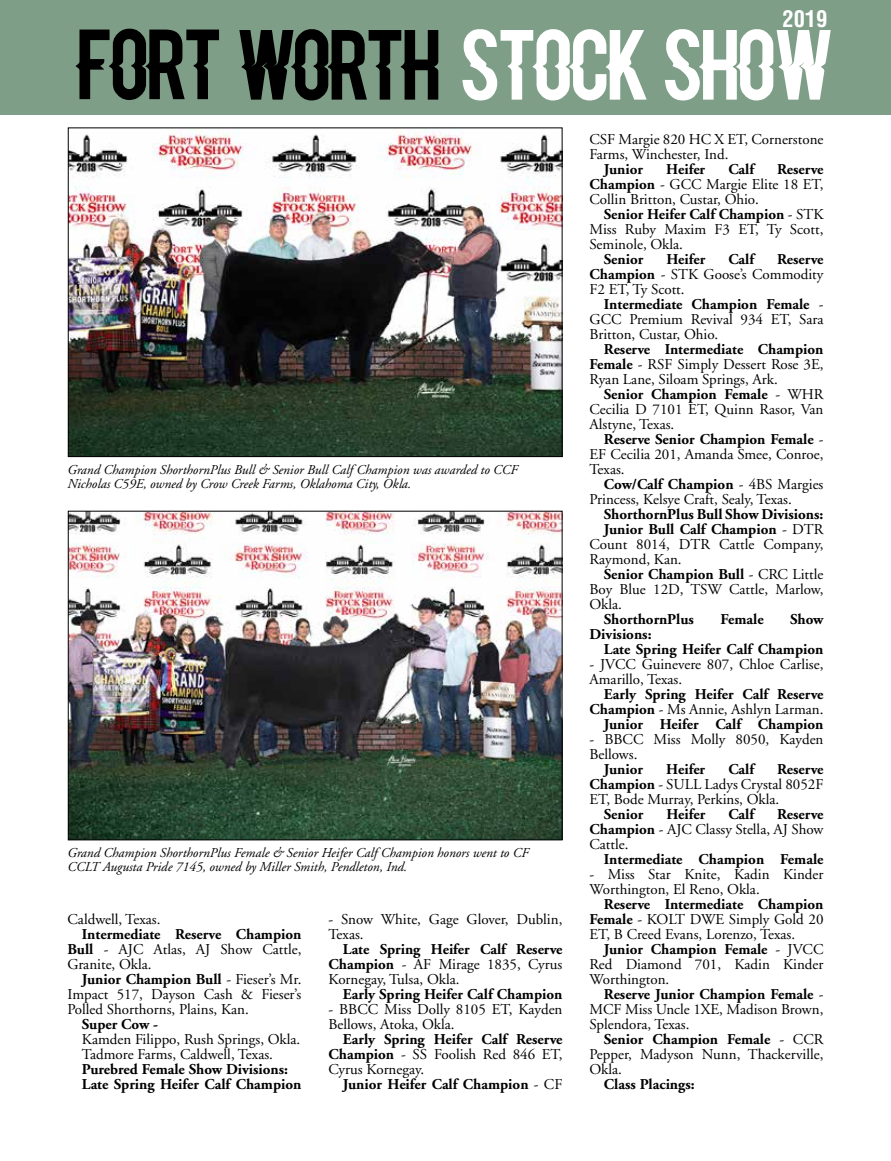
<style>
.page{position:relative;width:891px;height:1161px;background:#fff}
.page>*{position:absolute;margin:0;border:0;box-sizing:border-box;transform-origin:0 0}
.t1{font:67.5px "Blacklisted";color:#000}
.t2{font:700 condensed 22.5px "Helvetica";color:#fff}
.t3{font:15px/15px "Adobe Garamond";color:#000;text-align:justify}
.t4{font:700 15px/15px "Adobe Garamond";color:#000}
.t5{font:italic 13.5px/13.5px "Adobe Garamond";color:#000}
.s1{color:#fff}
.s2{font-weight:700}
.s3{font-weight:400}
</style>
<div class="page">
<div style="left:0;top:0;width:891px;height:115px;background:#7e9e88"></div>
<img style="left:70px;top:130px;width:490px;height:325px">
<div style="left:68px;top:128px;width:494px;height:329px;border:1px solid #000"></div>
<img style="left:70px;top:513px;width:490px;height:325px">
<div style="left:68px;top:511px;width:494px;height:329px;border:1px solid #000"></div>
<h2 class="t2" style="left:782px;top:5px;width:46px">2019</h2>
<h1 class="t1" style="left:80px;top:28px;width:754px">FORT WORTH <span class="s1">STOCK SHOW</span></h1>
<p class="t5" style="left:68px;top:464px;width:452px">Grand Champion ShorthornPlus Bull &amp; Senior Bull Calf Champion was awarded to CCF<br>Nicholas C59E, owned by Crow Creek Farms, Oklahoma City, Okla.</p>
<p class="t5" style="left:68px;top:847px;width:463px">Grand Champion ShorthornPlus Female &amp; Senior Heifer Calf Champion honors went to CF<br>CCLT Augusta Pride 7145, owned by Miller Smith, Pendleton, Ind.</p>
<p class="t3" style="left:68px;top:913px;width:95px">Caldwell, Texas.</p>
<p class="t3" style="left:68px;top:928px;width:236px;text-indent:14px"><span class="s2">Intermediate Reserve Champion Bull</span> - AJC Atlas, AJ Show Cattle, Granite, Okla.</p>
<p class="t3" style="left:68px;top:973px;width:235px;text-indent:14px"><span class="s2">Junior Champion Bull</span> - Fieser’s Mr.<br>Impact 517, Dayson Cash &amp; Fieser’s Polled Shorthorns, Plains, Kan.</p>
<p class="t4" style="left:82px;top:1018px;width:78px">Super Cow -</p>
<p class="t3" style="left:82px;top:1033px;width:220px">Kamden Filippo, Rush Springs, Okla.<br>Tadmore Farms, Caldwell, Texas.</p>
<p class="t4" style="left:82px;top:1063px;width:221px">Purebred Female Show Divisions:<br>Late Spring Heifer Calf Champion</p>
<p class="t3" style="left:328px;top:913px;width:235px">- Snow White, Gage Glover, Dublin,<br>Texas.</p>
<p class="t3" style="left:328px;top:943px;width:236px;text-indent:14px"><span class="s2">Late Spring Heifer Calf Reserve Champion</span> - AF Mirage 1835, Cyrus Kornegay, Tulsa, Okla.</p>
<p class="t4" style="left:343px;top:988px;width:221px">Early Spring Heifer Calf Champion</p>
<p class="t3" style="left:328px;top:1003px;width:236px">- BBCC Miss Dolly 8105 ET, Kayden<br>Bellows, Atoka, Okla.</p>
<p class="t4" style="left:328px;top:1033px;width:236px;text-align:justify;text-indent:14px">Early Spring Heifer Calf Reserve Champion <span class="s3">- SS Foolish Red 846 ET, Cyrus Kornegay.</span></p>
<p class="t4" style="left:343px;top:1078px;width:221px">Junior Heifer Calf Champion <span class="s3">- CF</span></p>
<p class="t3" style="left:590px;top:132px;width:236px">CSF Margie 820 HC X ET, Cornerstone<br>Farms, Winchester, Ind.</p>
<p class="t4" style="left:604px;top:162px;width:41px">Junior</p>
<p class="t4" style="left:666px;top:162px;width:40px">Heifer</p>
<p class="t4" style="left:728px;top:162px;width:27px">Calf</p>
<p class="t3" style="left:590px;top:162px;width:236px;text-indent:188px"><span class="s2">Reserve Champion</span> - GCC Margie Elite 18 ET, Collin Britton, Custar, Ohio.</p>
<p class="t3" style="left:590px;top:207px;width:236px;text-indent:14px"><span class="s2">Senior Heifer Calf Champion</span> - STK Miss Ruby Maxim F3 ET, Ty Scott, Seminole, Okla.</p>
<p class="t4" style="left:604px;top:252px;width:41px">Senior</p>
<p class="t4" style="left:667px;top:252px;width:40px">Heifer</p>
<p class="t4" style="left:729px;top:252px;width:27px">Calf</p>
<p class="t3" style="left:590px;top:252px;width:235px;text-indent:188px"><span class="s2">Reserve Champion</span> - STK Goose’s Commodity F2 ET, Ty Scott.</p>
<p class="t3" style="left:590px;top:297px;width:236px;text-indent:14px"><span class="s2">Intermediate Champion Female</span> - GCC Premium Revival 934 ET, Sara Britton, Custar, Ohio.</p>
<p class="t3" style="left:590px;top:342px;width:236px;text-indent:14px"><span class="s2">Reserve Intermediate Champion Female</span> - RSF Simply Dessert Rose 3E, Ryan Lane, Siloam Springs, Ark.</p>
<p class="t3" style="left:590px;top:387px;width:236px;text-indent:14px"><span class="s2">Senior Champion Female</span> - WHR Cecilia D 7101 ET, Quinn Rasor, Van Alstyne, Texas.</p>
<p class="t3" style="left:590px;top:432px;width:236px;text-indent:14px"><span class="s2">Reserve Senior Champion Female</span> - EF Cecilia 201, Amanda Smee, Conroe, Texas.</p>
<p class="t3" style="left:589px;top:477px;width:235px;text-indent:14px"><span class="s2">Cow/Calf Champion</span> - 4BS Margies<br>Princess, Kelsye Craft, Sealy, Texas.</p>
<p class="t4" style="left:604px;top:507px;width:221px">ShorthornPlus Bull Show Divisions:</p>
<p class="t4" style="left:604px;top:522px;width:221px">Junior Bull Calf Champion <span class="s3">- DTR</span></p>
<p class="t3" style="left:589px;top:537px;width:235px">Count 8014, DTR Cattle Company,</p>
<p class="t3" style="left:589px;top:552px;width:94px">Raymond, Kan.</p>
<p class="t4" style="left:604px;top:567px;width:221px">Senior Champion Bull <span class="s3">- CRC Little</span></p>
<p class="t3" style="left:589px;top:582px;width:236px">Boy Blue 12D, TSW Cattle, Marlow,</p>
<p class="t3" style="left:589px;top:597px;width:34px">Okla.</p>
<p class="t4" style="left:604px;top:612px;width:92px">ShorthornPlus</p>
<p class="t4" style="left:720px;top:612px;width:45px">Female</p>
<p class="t4" style="left:790px;top:612px;width:35px">Show</p>
<p class="t4" style="left:604px;top:627px;width:221px;text-indent:-14px">Divisions:<br>Late Spring Heifer Calf Champion</p>
<p class="t3" style="left:589px;top:657px;width:235px">- JVCC Guinevere 807, Chloe Carlise,<br>Amarillo, Texas.</p>
<p class="t4" style="left:589px;top:687px;width:236px;text-align:right">Early Spring Heifer Calf Reserve<br>Champion <span class="s3">- Ms Annie, Ashlyn Larman.<br></span>Junior Heifer Calf Champion</p>
<p class="t3" style="left:589px;top:732px;width:236px">- BBCC Miss Molly 8050, Kayden<br>Bellows.</p>
<p class="t4" style="left:604px;top:762px;width:41px">Junior</p>
<p class="t4" style="left:666px;top:762px;width:40px">Heifer</p>
<p class="t4" style="left:728px;top:762px;width:27px">Calf</p>
<p class="t3" style="left:589px;top:762px;width:236px;text-indent:188px"><span class="s2">Reserve Champion</span> - SULL Ladys Crystal 8052F ET, Bode Murray, Perkins, Okla.</p>
<p class="t4" style="left:604px;top:807px;width:41px">Senior</p>
<p class="t4" style="left:667px;top:807px;width:40px">Heifer</p>
<p class="t4" style="left:729px;top:807px;width:27px">Calf</p>
<p class="t3" style="left:589px;top:807px;width:236px;text-indent:188px"><span class="s2">Reserve Champion</span> - AJC Classy Stella, AJ Show Cattle.</p>
<p class="t4" style="left:604px;top:852px;width:221px">Intermediate Champion Female</p>
<p class="t3" style="left:589px;top:867px;width:236px">- Miss Star Knite, Kadin Kinder<br>Worthington, El Reno, Okla.</p>
<p class="t3" style="left:589px;top:897px;width:236px;text-indent:14px"><span class="s2">Reserve Intermediate Champion Female</span> - KOLT DWE Simply Gold 20<br>ET, B Creed Evans, Lorenzo, Texas.</p>
<p class="t3" style="left:589px;top:942px;width:236px;text-indent:14px"><span class="s2">Junior Champion Female</span> - JVCC Red Diamond 701, Kadin Kinder Worthington.</p>
<p class="t3" style="left:589px;top:987px;width:236px;text-indent:14px"><span class="s2">Reserve Junior Champion Female</span> - MCF Miss Uncle 1XE, Madison Brown, Splendora, Texas.</p>
<p class="t3" style="left:589px;top:1032px;width:235px;text-indent:14px"><span class="s2">Senior Champion Female</span> - CCR Pepper, Madyson Nunn, Thackerville, Okla.</p>
<p class="t4" style="left:604px;top:1077px;width:92px">Class Placings:</p>
</div>
